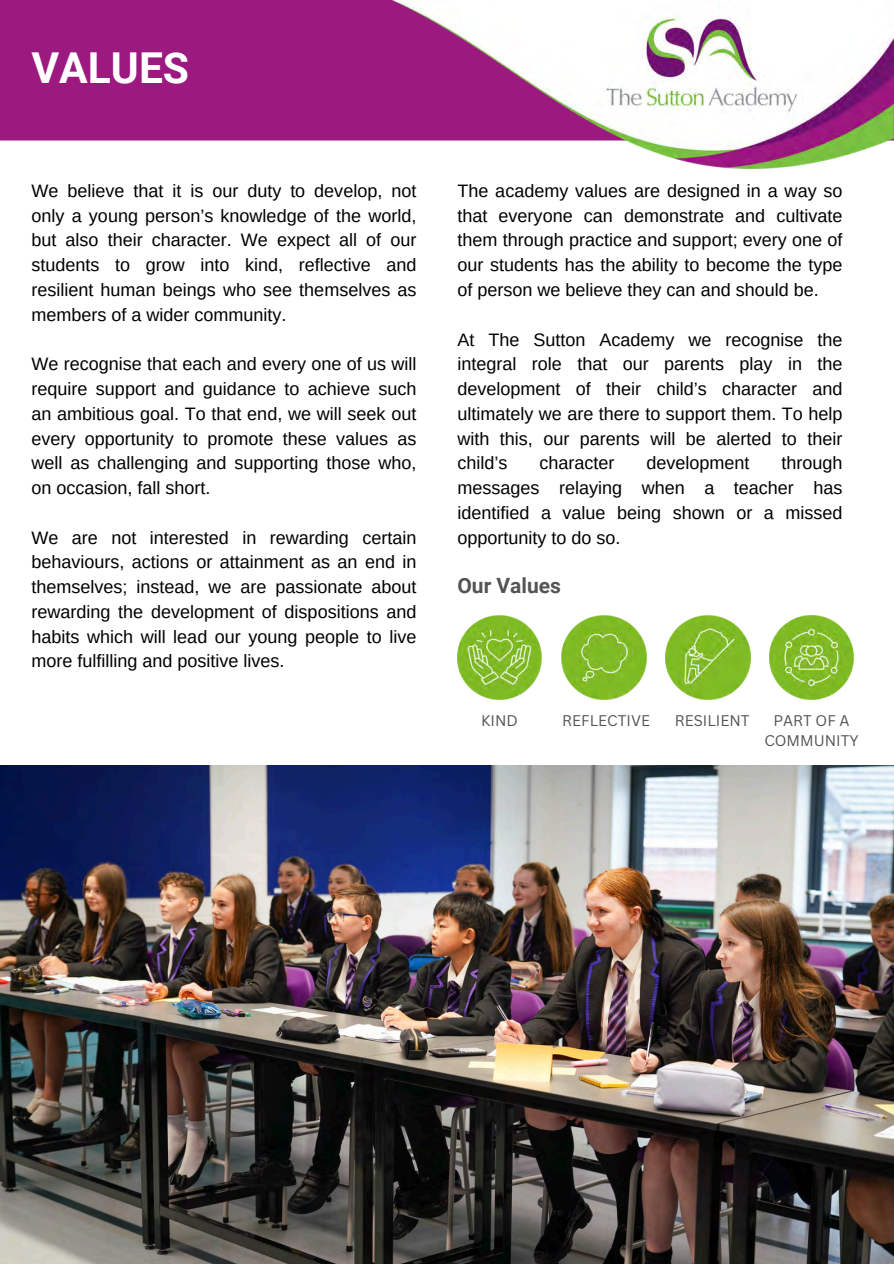
<style>
.page{position:relative;width:894px;height:1264px;background:#fff}
.page>*{position:absolute;margin:0;border:0;box-sizing:border-box;transform-origin:0 0}
.t1{font:700 42.6px "Roboto";color:#fff}
.t2{font:700 21px "Roboto";color:#545454}
.t3{font:18px/24.8px "Arimo";color:#000;text-align:justify}
.t4{font:15px "Canva Sans";color:#545454}
</style>
<div class="page">
<div style="left:0;top:0;width:392px;height:140px;background:#9c1980"></div>
<img style="left:392px;top:0;width:501px;height:169px">
<img style="left:457px;top:615px;width:84px;height:84px">
<img style="left:561px;top:615px;width:85px;height:84px">
<img style="left:665px;top:615px;width:85px;height:84px">
<img style="left:769px;top:615px;width:84px;height:84px">
<img style="left:0;top:765px;width:893px;height:498px">
<h3 class="t1" style="left:31px;top:44px;width:159px">VALUES</h3>
<h3 class="t3" style="left:31px;top:178px;width:386px">We believe that it is our duty to develop, not only a young person’s knowledge of the world, but also their character. We expect all of our students to grow into kind, reflective and resilient human beings who see themselves as members of a wider community.</h3>
<p class="t3" style="left:31px;top:351px;width:386px">We recognise that each and every one of us will require support and guidance to achieve such an ambitious goal. To that end, we will seek out every opportunity to promote these values as well as challenging and supporting those who, on occasion, fall short.</p>
<h2 class="t3" style="left:31px;top:525px;width:386px">We are not interested in rewarding certain behaviours, actions or attainment as an end in themselves; instead, we are passionate about rewarding the development of dispositions and habits which will lead our young people to live more fulfilling and positive lives.</h2>
<p class="t3" style="left:457px;top:178px;width:386px">The academy values are designed in a way so that everyone can demonstrate and cultivate them through practice and support; every one of our students has the ability to become the type of person we believe they can and should be.</p>
<p class="t3" style="left:457px;top:327px;width:386px">At The Sutton Academy we recognise the integral role that our parents play in the development of their child’s character and ultimately we are there to support them. To help with this, our parents will be alerted to their child’s</p>
<p class="t3" style="left:457px;top:450px;width:386px;text-indent:324px">through messages relaying when a teacher has identified a value being shown or a missed opportunity to do so.</p>
<p class="t2" style="left:457px;top:573px;width:105px">Our Values</p>
<p class="t3" style="left:539px;top:450px;width:77px">character</p>
<p class="t3" style="left:646px;top:450px;width:105px">development</p>
<h1 class="t4" style="left:481px;top:710px;width:38px">KIND</h1>
<p class="t4" style="left:562px;top:710px;width:89px">REFLECTIVE</p>
<h3 class="t4" style="left:674px;top:710px;width:76px">RESILIENT</h3>
<h3 class="t4" style="left:773px;top:710px;width:78px">PART OF A</h3>
<h3 class="t4" style="left:764px;top:730px;width:96px">COMMUNITY</h3>
</div>
